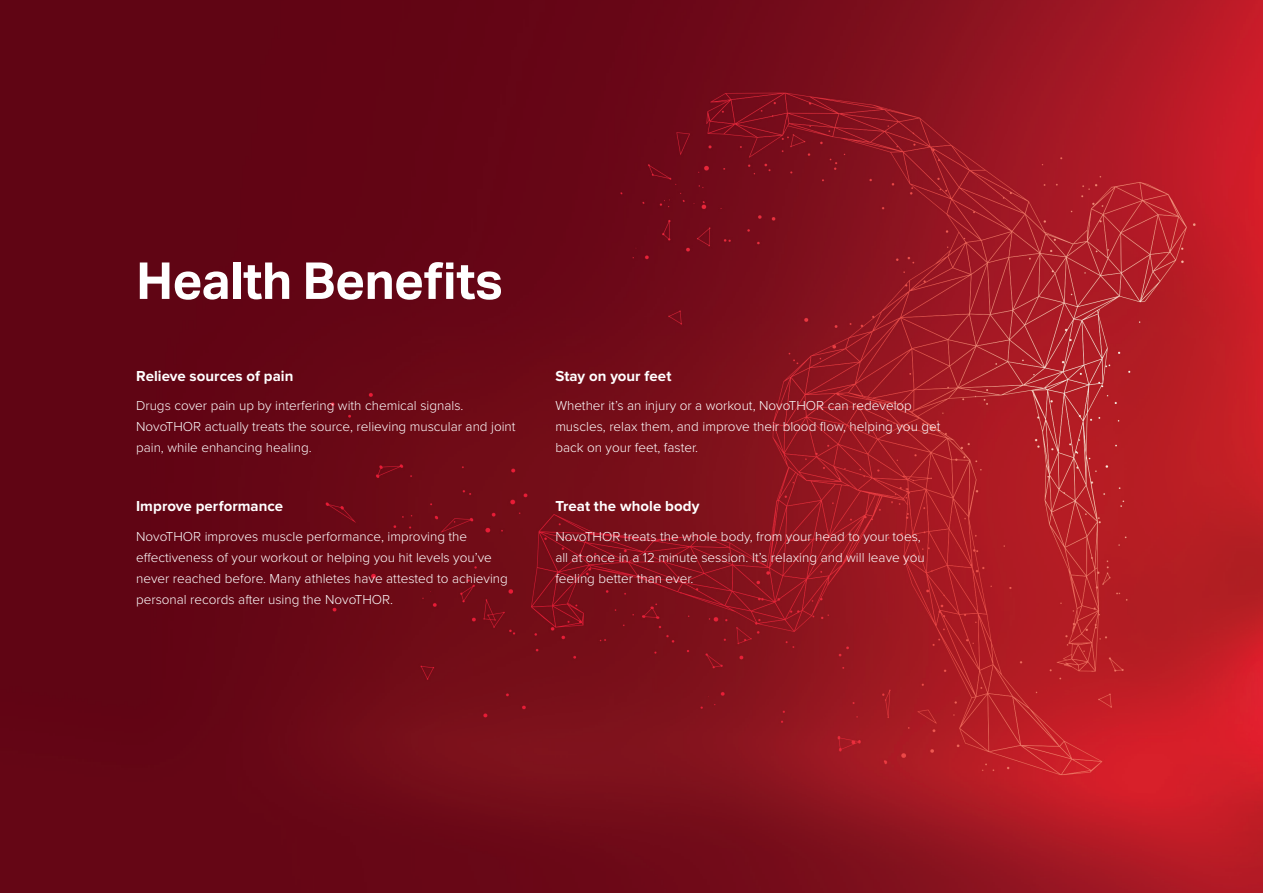
<style>
.page{position:relative;width:1263px;height:893px;background:#fff}
.page>*{position:absolute;margin:0;border:0;box-sizing:border-box;transform-origin:0 0}
.t1{font:700 51px "Aktiv Grotesk";letter-spacing:-.01em;color:#fff}
.t2{font:700 15px "Proxima Nova";letter-spacing:.005em;color:#fff}
.t3{font:300 13.5px/21px "Proxima Nova";color:#fff}
</style>
<div class="page">
<img style="left:0;top:0;width:1263px;height:893px">
<h1 class="t1" style="left:136px;top:249px;width:368px">Health Benefits</h1>
<p class="t2" style="left:136px;top:367px;width:159px">Relieve sources of pain</p>
<p class="t3" style="left:136px;top:395px;width:381px">Drugs cover pain up by interfering with chemical signals.<br>NovoTHOR actually treats the source, relieving muscular and joint pain, while enhancing healing.</p>
<p class="t2" style="left:136px;top:497px;width:149px">Improve performance</p>
<p class="t3" style="left:136px;top:526px;width:373px">NovoTHOR improves muscle performance, improving the effectiveness of your workout or helping you hit levels you’ve never reached before. Many athletes have attested to achieving personal records after using the NovoTHOR.</p>
<p class="t2" style="left:555px;top:367px;width:118px">Stay on your feet</p>
<p class="t3" style="left:555px;top:395px;width:387px">Whether it’s an injury or a workout, NovoTHOR can redevelop muscles, relax them, and improve their blood flow, helping you get back on your feet, faster.</p>
<p class="t2" style="left:555px;top:497px;width:146px">Treat the whole body</p>
<p class="t3" style="left:555px;top:526px;width:371px">NovoTHOR treats the whole body, from your head to your toes, all at once in a 12 minute session. It’s relaxing and will leave you feeling better than ever.</p>
</div>
